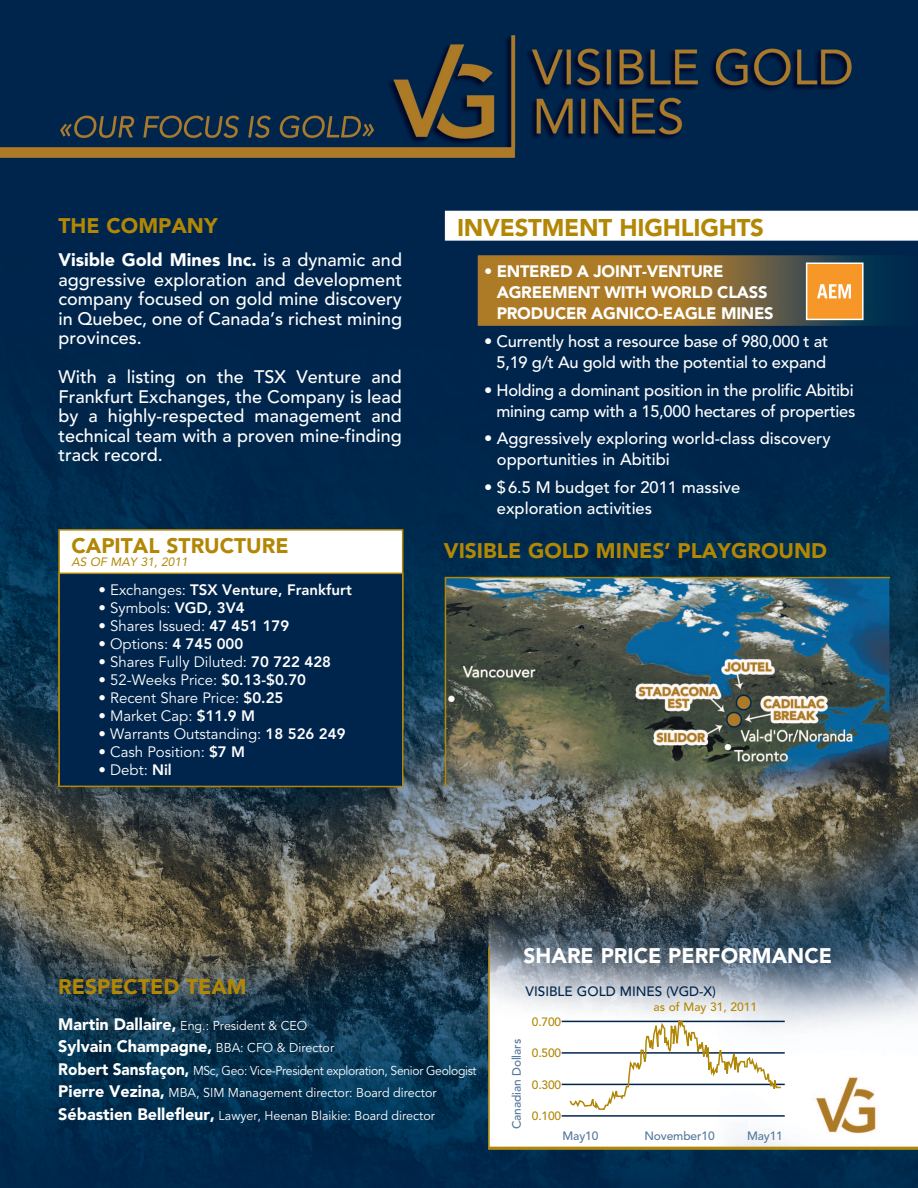
<style>
.page{position:relative;width:918px;height:1188px;background:#fff}
.page>*{position:absolute;margin:0;border:0;box-sizing:border-box;transform-origin:0 0}
.t1{font:900 24px "Avenir";letter-spacing:-.01em;color:#b28705}
.t2{font:900 21px "Avenir";color:#b28705}
.t3{font:900 21px "Avenir";color:#fff}
.t4{font:500 18px/19.5px "Avenir";color:#fff;text-align:justify}
.t5{font:500 16.5px/21px "Avenir";letter-spacing:-.015em;color:#fff;text-align:right}
.t6{font:900 16.5px/21px "Avenir";letter-spacing:-.015em;color:#fff}
.t7{font:15px "Avenir";color:#fff}
.t8{font:800 15px "Avenir";color:#fff}
.t9{font:500 13.5px "Avenir";color:#00254c}
.t10{font:12.75px/22.5px "Avenir";color:#fff;scale:.95 1}
.t11{font:12.75px "Avenir";color:#fff}
.t12{font:500 12px "Avenir";letter-spacing:-.01em;color:#55779a}
.t13{font:500 12px "Avenir";letter-spacing:-.01em;color:#b28705}
.t14{font:italic 12px "Avenir";color:#b28705}
.s1{font-weight:900}
.s2{font-weight:400}
.s3{font-weight:800}
.s4{font-weight:900;font-size:16.5px}
.s5{font-weight:400;font-size:12.75px}
</style>
<div class="page">
<img style="left:0;top:0;width:918px;height:1188px">
<div style="left:58px;top:529px;width:345px;height:201px;background:#fff;border:2px solid #b28705"></div>
<div style="left:58px;top:572px;width:346px;height:216px;background:#00254c"></div>
<img style="left:444px;top:576px;width:448px;height:212px">
<svg style="left:809px;top:265px;width:52px;height:52px"></svg>
<div style="left:806px;top:262px;width:58px;height:58px;border:2px solid #fff"></div>
<hr style="left:562px;top:1115px;width:223px;height:2px;background:#00254c">
<hr style="left:562px;top:1084px;width:223px;height:1px;background:#00254c">
<hr style="left:562px;top:1052px;width:223px;height:2px;background:#00254c">
<hr style="left:562px;top:1021px;width:223px;height:1px;background:#00254c">
<hr style="left:488px;top:947px;width:2px;height:203px;background:#b28705">
<hr style="left:489px;top:1147px;width:429px;height:3px;background:#b28705">
<svg style="left:568px;top:1009px;width:214px;height:102px"></svg>
<p class="t2" style="left:58px;top:213px;width:161px">THE COMPANY</p>
<p class="t4" style="left:58px;top:251px;width:345px"><span class="s1">VISIBLE GOLD MINES INC.</span> is a dynamic and aggressive exploration and development company focused on gold mine discovery in Quebec, one of Canada’s richest mining provinces.</p>
<p class="t4" style="left:58px;top:368px;width:345px">With a listing on the TSX Venture and Frankfurt Exchanges, the Company is lead by a highly-respected management and technical team with a proven mine-finding track record.</p>
<p class="t2" style="left:71px;top:533px;width:204px">CAPITAL STRUCTURE</p>
<p class="t14" style="left:71px;top:555px;width:118px">AS OF MAY 31, 2011</p>
<p class="t8" style="left:98px;top:581px;width:255px"><span class="s2">• Exchanges:</span> TSX Venture, Frankfurt</p>
<p class="t7" style="left:98px;top:599px;width:148px">• Symbols: <span class="s3">VGD, 3V4</span></p>
<p class="t7" style="left:98px;top:617px;width:192px">• Shares Issued: <span class="s3">47 451 179</span></p>
<p class="t7" style="left:98px;top:635px;width:146px">• Options: <span class="s3">4 745 000</span></p>
<p class="t7" style="left:98px;top:653px;width:234px">• Shares Fully Diluted: <span class="s3">70 722 428</span></p>
<p class="t7" style="left:98px;top:671px;width:209px">• 52-Weeks Price: <span class="s3">$0.13-$0.70</span></p>
<p class="t7" style="left:98px;top:689px;width:186px">• Recent Share Price: <span class="s3">$0.25</span></p>
<p class="t7" style="left:98px;top:707px;width:158px">• Market Cap: <span class="s3">$11.9 M</span></p>
<p class="t7" style="left:98px;top:725px;width:249px">• Warrants Outstanding: <span class="s3">18 526 249</span></p>
<p class="t7" style="left:98px;top:743px;width:148px">• Cash Position: <span class="s3">$7 M</span></p>
<p class="t7" style="left:98px;top:761px;width:75px">• Debt: <span class="s3">Nil</span></p>
<h1 class="t1" style="left:457px;top:213px;width:309px">INVESTMENT HIG HLIG HTS</h1>
<p class="t6" style="left:497px;top:261px;width:226px;text-indent:-13px">• ENTERED A JOINT-VENTURE<br>AGREE</p>
<p class="t6" style="left:497px;top:282px;width:279px;text-indent:55px">MENT WITH WORLD CLASS<br>PRODUCER AGNICO-EAGLE MINES</p>
<p class="t5" style="left:484px;top:331px;width:346px">• Currently host a resource base of 980,000 t at<br>5,19 g/t Au gold with the potential to expand</p>
<p class="t5" style="left:484px;top:380px;width:373px">• Holding a dominant position in the prolific Abitibi mining camp with a 15,000 hectares of properties</p>
<p class="t5" style="left:497px;top:428px;width:335px;text-align:left;text-indent:-13px">• Aggressively exploring world-class discovery opportunities in Abitibi</p>
<p class="t5" style="left:497px;top:477px;width:245px;text-align:left;text-indent:-13px">• $6.5 M budget for 2011 massive exploration activities</p>
<p class="t2" style="left:444px;top:538px;width:116px">VISIBLE GOLD</p>
<p class="t2" style="left:596px;top:538px;width:96px">MINES’ PLAY</p>
<p class="t2" style="left:731px;top:538px;width:48px">GROUND</p>
<p class="t3" style="left:524px;top:943px;width:307px">SHARE PRICE PERFORMANCE</p>
<p class="t2" style="left:58px;top:974px;width:190px">RESPECTED TEAM</p>
<p class="t11" style="left:58px;top:1018px;width:251px"><span class="s4">MARTIN DALLAIRE,</span> Eng.: President &amp; CEO</p>
<p class="t6" style="left:58px;top:1036px;width:277px">SYLVAIN CHAMPAGNE, <span class="s5">BBA: CFO &amp; Director</span></p>
<p class="t10" style="left:58px;top:1060px;width:442px"><span class="s4">ROBERT SANSFAÇON,</span> MSc, Geo: Vice-President exploration, Senior Geologist<br><span class="s4">PIERRE VEZINA,</span> MBA, SIM Management director: Board director<br><span class="s4">SÉBASTIEN BELLEFLEUR,</span> Lawyer, Heenan Blaikie: Board director</p>
<p class="t9" style="left:526px;top:983px;width:192px">Visible Gold Mines (VGD-x)</p>
<p class="t13" style="left:653px;top:1000px;width:105px">as of May 31, 2011</p>
<p class="t12" style="left:510px;top:1129px;width:92px;rotate:-90deg">Canadian Dollars</p>
<p class="t13" style="left:532px;top:1015px;width:31px">0.700</p>
<p class="t13" style="left:532px;top:1046px;width:31px">0.500</p>
<p class="t13" style="left:532px;top:1078px;width:31px">0.300</p>
<p class="t13" style="left:532px;top:1109px;width:31px">0.100</p>
<p class="t12" style="left:562px;top:1129px;width:65px">May10 N</p>
<p class="t12" style="left:654px;top:1129px;width:62px">ovember10</p>
<p class="t12" style="left:747px;top:1129px;width:37px">May11</p>
</div>
